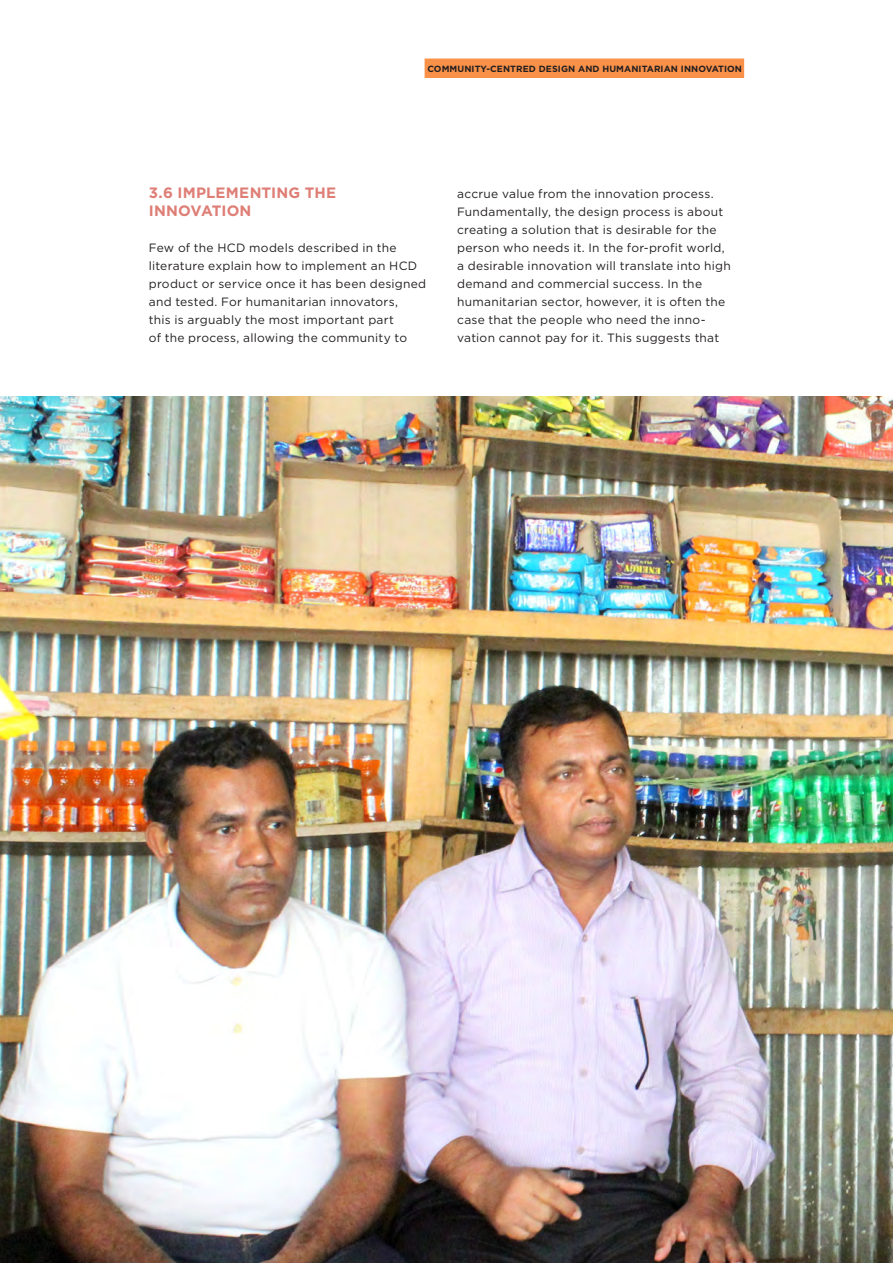
<style>
.page{position:relative;width:893px;height:1263px;background:#fff}
.page>*{position:absolute;margin:0;border:0;box-sizing:border-box;transform-origin:0 0}
.t1{font:700 15px/18px "Gotham";letter-spacing:.015em;color:#de7e76}
.t2{font:12px/18px "Gotham";letter-spacing:.02em;color:#231f20}
.t3{font:700 9px "Gotham";letter-spacing:.01em;color:#231f20}
</style>
<div class="page">
<div style="left:425px;top:59px;width:319px;height:19px;background:#fa9149"></div>
<img style="left:0;top:396px;width:893px;height:867px">
<p class="t3" style="left:427px;top:64px;width:316px">COMMUNITY-CENTRED DESIGN AND HUMANITARIAN INNOVATION</p>
<h3 class="t1" style="left:149px;top:183px;width:189px">3.6 IMPLEMENTING THE<br>INNOVATION</h3>
<p class="t2" style="left:149px;top:239px;width:83px">Few of the HCD</p>
<p class="t2" style="left:149px;top:239px;width:279px;text-indent:100px">models described in the literature explain how to implement an HCD product or service once it has been designed and tested. For humanitarian innovators,<br>this is arguably the most important part<br>of the process, allowing the community to</p>
<p class="t2" style="left:457px;top:185px;width:275px">accrue value from the innovation process.<br>Fundamentally, the design process is about creating a solution that is desirable for the person who needs it. In the for-profit world, a desirable innovation will translate into high demand and commercial success. In the humanitarian sector, however, it is often the case that the people who need the inno&shy;vation cannot pay for it. This suggests that</p>
</div>
